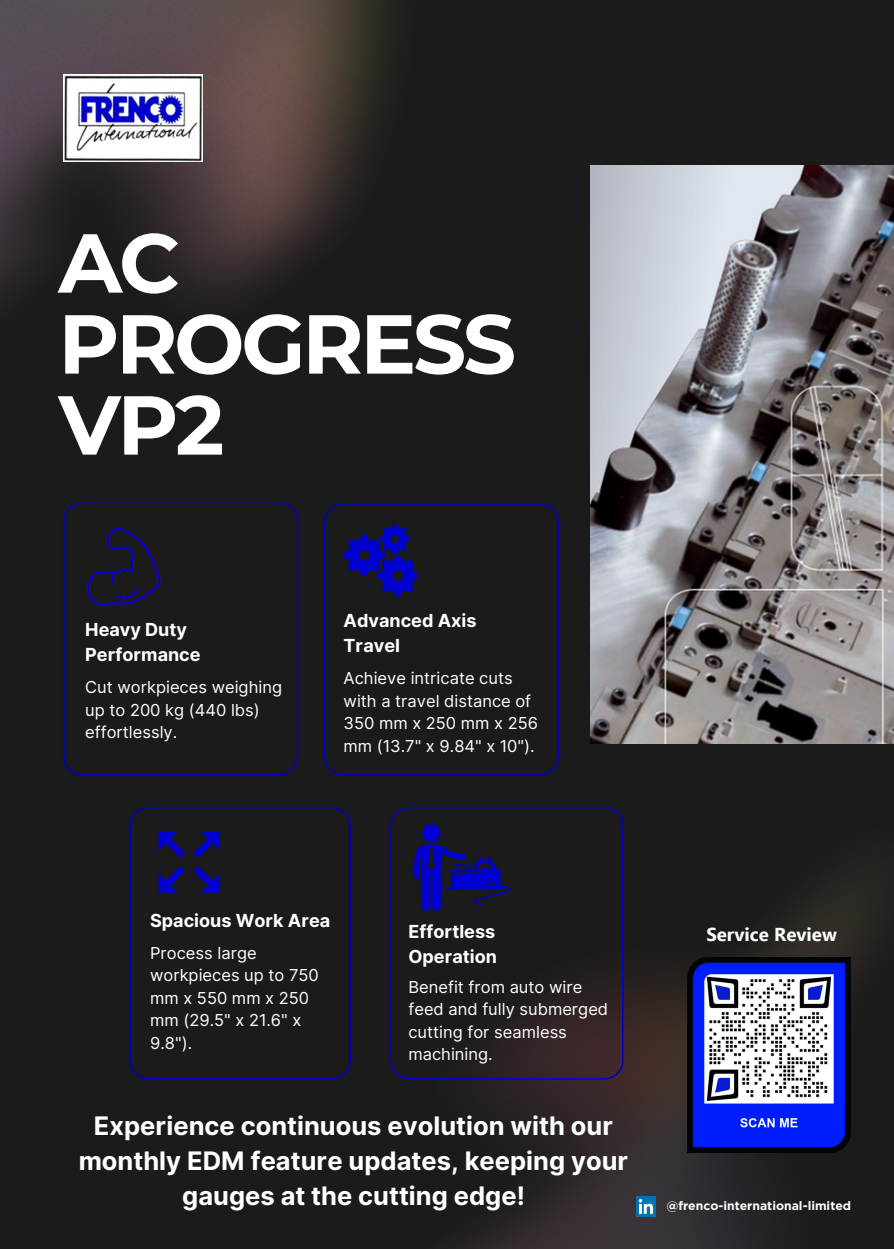
<style>
.page{position:relative;width:894px;height:1249px;background:#fff}
.page>*{position:absolute;margin:0;border:0;box-sizing:border-box;transform-origin:0 0}
.t1{font:700 83.4px/81px "Montserrat";letter-spacing:-.04em;color:#fff}
.t2{font:700 25.5px/34.8px "Inter";color:#fff;text-align:center}
.t3{font:700 18.75px "Ebrima";color:#fefefe}
.t4{font:700 18px/24.8px "Inter";color:#fff}
.t5{font:16.5px/22.5px "Inter";color:#fff}
.t6{font:700 12.15px "Gotham";color:#fefefe}
</style>
<div class="page">
<div style="left:0;top:0;width:893px;height:1249px;background:#1b1b1b"></div>
<img style="left:309px;top:806px;width:579px;height:443px">
<img style="left:0;top:0;width:390px;height:300px">
<img style="left:590px;top:166px;width:303px;height:577px">
<svg style="left:87px;top:527px;width:74px;height:79px"></svg>
<svg style="left:343px;top:524px;width:75px;height:72px"></svg>
<div style="left:129px;top:807px;width:222px;height:272px;border:2px solid #0000d0;border-radius:18px"></div>
<svg style="left:158px;top:831px;width:27px;height:27px"></svg>
<svg style="left:193px;top:866px;width:27px;height:27px"></svg>
<svg style="left:158px;top:866px;width:27px;height:27px"></svg>
<svg style="left:193px;top:831px;width:27px;height:27px"></svg>
<svg style="left:413px;top:823px;width:96px;height:88px"></svg>
<img style="left:64px;top:75px;width:138px;height:87px">
<div style="left:63px;top:503px;width:235px;height:272px;border:2px solid #0000d0;border-radius:18px"></div>
<div style="left:390px;top:807px;width:233px;height:272px;border:2px solid #0000d0;border-radius:18px"></div>
<div style="left:324px;top:503px;width:234px;height:273px;border:2px solid #0000d0;border-radius:18px"></div>
<img style="left:671px;top:957px;width:195px;height:195px">
<img style="left:636px;top:1197px;width:19px;height:20px">
<h1 class="t1" style="left:58px;top:218px;width:459px">AC<br>PROGRESS<br>VP2</h1>
<p class="t4" style="left:85px;top:616px;width:117px">Heavy Duty<br>Performance</p>
<p class="t5" style="left:85px;top:675px;width:198px">Cut workpieces weighing up to 200 kg (440 lbs) effortlessly.</p>
<p class="t4" style="left:343px;top:608px;width:134px">Advanced Axis<br>Travel</p>
<p class="t5" style="left:343px;top:667px;width:196px">Achieve intricate cuts with a travel distance of<br>350 mm x 250 mm x 256 mm (13.7" x 9.84" x 10").</p>
<p class="t4" style="left:150px;top:907px;width:182px">Spacious Work Area</p>
<p class="t5" style="left:150px;top:941px;width:170px">Process large workpieces up to 750 mm x 550 mm x 250 mm (29.5" x 21.6" x<br>9.8").</p>
<p class="t4" style="left:408px;top:918px;width:90px">Effortless<br>Operation</p>
<p class="t5" style="left:408px;top:975px;width:201px">Benefit from auto wire feed and fully submerged cutting for seamless machining.</p>
<h2 class="t2" style="left:79px;top:1108px;width:550px">Experience continuous evolution with our monthly EDM feature updates, keeping your gauges at the cutting edge!</h2>
<p class="t3" style="left:706px;top:919px;width:132px">Service Review</p>
<p class="t6" style="left:666px;top:1197px;width:186px">@frenco-international-limited</p>
</div>
